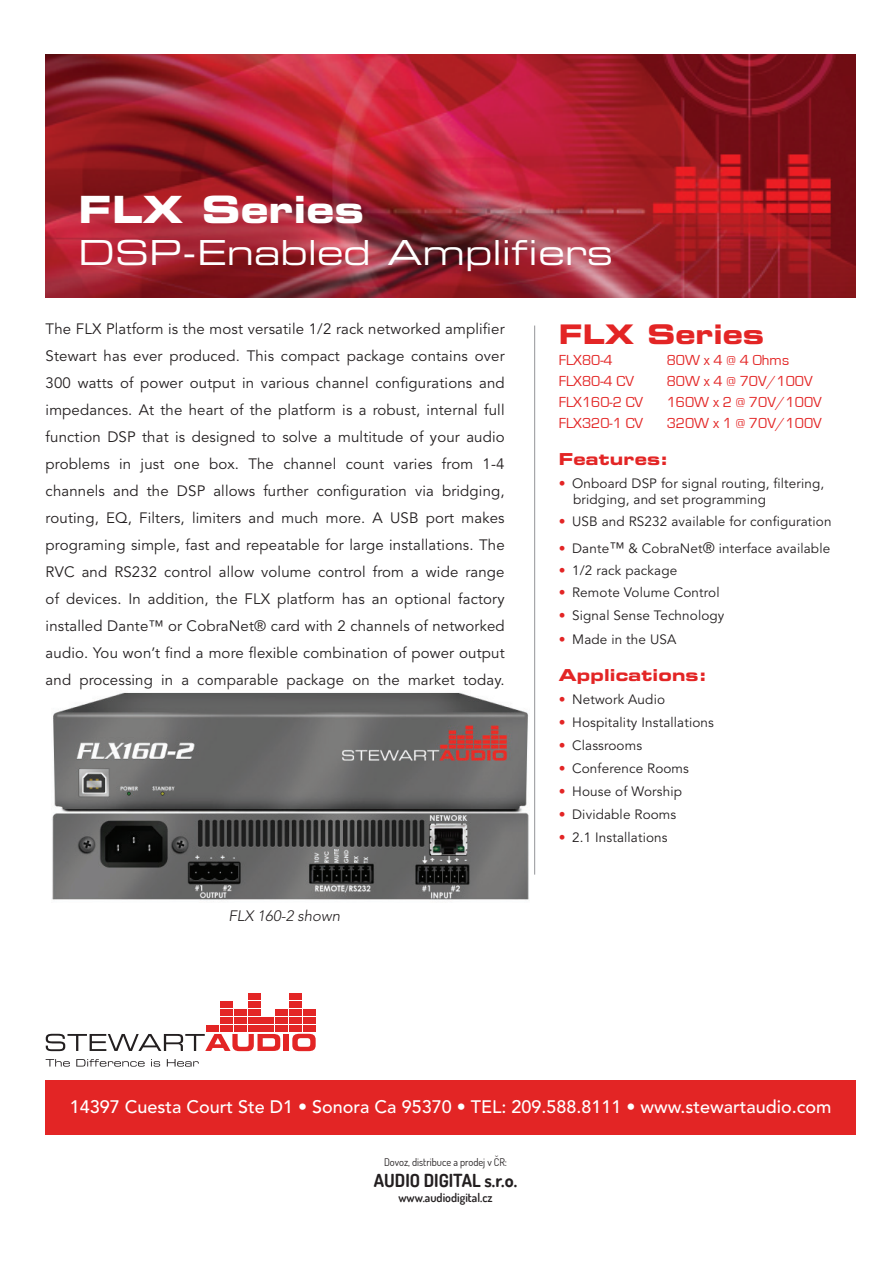
<style>
.page{position:relative;width:893px;height:1263px;background:#fff}
.page>*{position:absolute;margin:0;border:0;box-sizing:border-box;transform-origin:0 0}
.t1{font:37.5px "Eurostile LT Std Bold Ex 2";color:#fff}
.t2{font:34.5px "Eurostile LT Std Ex 2";color:#fff}
.t3{font:27px "Eurostile LT Std Bold Ex 2";color:#e32525}
.t4{font:500 18px "Avenir LT Std";color:#fff}
.t5{font:700 18px "Dosis";color:#231f20}
.t6{font:16.5px "Eurostile LT Std Bold Ex 2";letter-spacing:.01em;color:#e32525}
.t7{font:15px/27px "Avenir LT Std";letter-spacing:.01em;color:#231f20;text-align:justify}
.t8{font:15px "Eurostile";color:#e32525}
.t9{font:italic 300 15px "Avenir LT Std";color:#231f20}
.t10{font:13.5px/16.2px "Avenir LT Std";letter-spacing:.01em;color:#231f20}
.t11{font:600 12px "Dosis";color:#231f20}
.t12{font:10.5px "Dosis";color:#231f20}
.s1{color:#e32525}
.s2{font-size:15px}
</style>
<div class="page">
<img style="left:46px;top:54px;width:810px;height:243px">
<div style="left:46px;top:1080px;width:810px;height:54px;background:#e32525"></div>
<hr style="left:534px;top:326px;width:1px;height:549px;background:#939598">
<svg style="left:46px;top:1034px;width:234px;height:17px"></svg>
<div style="left:284px;top:1034px;width:5px;height:17px;background:#e32525"></div>
<svg style="left:292px;top:1034px;width:24px;height:17px"></svg>
<svg style="left:46px;top:1059px;width:24px;height:8px"></svg>
<svg style="left:76px;top:1059px;width:69px;height:8px"></svg>
<svg style="left:151px;top:1059px;width:9px;height:7px"></svg>
<svg style="left:167px;top:1059px;width:32px;height:8px"></svg>
<div style="left:206px;top:1025px;width:12px;height:6px;background:#e32525"></div>
<div style="left:220px;top:1025px;width:13px;height:6px;background:#e32525"></div>
<div style="left:234px;top:1025px;width:12px;height:6px;background:#e32525"></div>
<div style="left:248px;top:1025px;width:12px;height:6px;background:#e32525"></div>
<div style="left:262px;top:1025px;width:12px;height:6px;background:#e32525"></div>
<div style="left:276px;top:1025px;width:12px;height:6px;background:#e32525"></div>
<div style="left:290px;top:1025px;width:12px;height:6px;background:#e32525"></div>
<div style="left:303px;top:1025px;width:13px;height:6px;background:#e32525"></div>
<div style="left:220px;top:1017px;width:13px;height:6px;background:#e32525"></div>
<div style="left:234px;top:1017px;width:12px;height:6px;background:#e32525"></div>
<div style="left:248px;top:1017px;width:12px;height:6px;background:#e32525"></div>
<div style="left:262px;top:1017px;width:12px;height:6px;background:#e32525"></div>
<div style="left:276px;top:1017px;width:12px;height:6px;background:#e32525"></div>
<div style="left:290px;top:1017px;width:12px;height:6px;background:#e32525"></div>
<div style="left:303px;top:1017px;width:13px;height:6px;background:#e32525"></div>
<div style="left:220px;top:1009px;width:13px;height:6px;background:#e32525"></div>
<div style="left:234px;top:1009px;width:12px;height:6px;background:#e32525"></div>
<div style="left:248px;top:1009px;width:12px;height:6px;background:#e32525"></div>
<div style="left:276px;top:1009px;width:12px;height:6px;background:#e32525"></div>
<div style="left:290px;top:1009px;width:12px;height:6px;background:#e32525"></div>
<div style="left:303px;top:1009px;width:13px;height:6px;background:#e32525"></div>
<div style="left:220px;top:1001px;width:13px;height:6px;background:#e32525"></div>
<div style="left:248px;top:1001px;width:12px;height:6px;background:#e32525"></div>
<div style="left:290px;top:1001px;width:12px;height:6px;background:#e32525"></div>
<div style="left:248px;top:993px;width:12px;height:6px;background:#e32525"></div>
<div style="left:290px;top:993px;width:12px;height:6px;background:#e32525"></div>
<img style="left:52px;top:692px;width:477px;height:208px">
<h1 class="t1" style="left:79px;top:183px;width:287px">FLX Series</h1>
<h2 class="t2" style="left:79px;top:229px;width:536px">DSP-Enabled Amplifiers</h2>
<p class="t7" style="left:46px;top:316px;width:461px">The FLX Platform is the most versatile 1/2 rack networked amplifier Stewart has ever produced. This compact package contains over 300 watts of power output in various channel configurations and impedances. At the heart of the platform is a robust, internal full function DSP that is designed to solve a multitude of your audio problems in just one box. The channel count varies from 1-4 channels and the DSP allows further configuration via bridging, routing, EQ, Filters, limiters and much more. A USB port makes programing simple, fast and repeatable for large installations. The RVC and RS232 control allow volume control from a wide range of devices. In addition, the FLX platform has an optional factory installed Dante™ or CobraNet® card with 2 channels of networked audio. You won’t find a more flexible combination of power output and processing in a comparable package on the market today.</p>
<h3 class="t3" style="left:559px;top:316px;width:207px">FLX Series</h3>
<p class="t8" style="left:559px;top:352px;width:56px">FLX80-4</p>
<p class="t8" style="left:667px;top:352px;width:124px">80W x 4 @ 4 Ohms</p>
<p class="t8" style="left:559px;top:373px;width:77px">FLX80-4 CV</p>
<p class="t8" style="left:667px;top:373px;width:147px">80W x 4 @ 70V/100V</p>
<p class="t8" style="left:559px;top:394px;width:86px">FLX160-2 CV</p>
<p class="t8" style="left:667px;top:394px;width:157px">160W x 2 @ 70V/100V</p>
<p class="t8" style="left:559px;top:415px;width:86px">FLX320-1 CV</p>
<p class="t8" style="left:667px;top:415px;width:157px">320W x 1 @ 70V/100V</p>
<p class="t6" style="left:559px;top:448px;width:111px">Features:</p>
<p class="t10" style="left:573px;top:475px;width:253px;text-indent:-15px"><span class="s1">•</span> Onboard DSP for signal routing, filtering, bridging, and set programming</p>
<p class="t10" style="left:559px;top:514px;width:274px"><span class="s1">•</span> USB and RS232 available for configuration</p>
<p class="t10" style="left:559px;top:541px;width:273px"><span class="s1">•</span> Dante<span class="s2">™</span> &amp; CobraNet<span class="s2">®</span> interface available</p>
<p class="t10" style="left:559px;top:563px;width:120px"><span class="s1">•</span> 1/2 rack package</p>
<p class="t10" style="left:559px;top:585px;width:162px"><span class="s1">•</span> Remote Volume Control</p>
<p class="t10" style="left:559px;top:607px;width:167px"><span class="s1">•</span> Signal Sense Technology</p>
<p class="t10" style="left:559px;top:631px;width:119px"><span class="s1">•</span> Made in the USA</p>
<p class="t6" style="left:559px;top:664px;width:150px">Applications:</p>
<p class="t10" style="left:559px;top:692px;width:108px"><span class="s1">•</span> Network Audio</p>
<p class="t10" style="left:559px;top:715px;width:157px"><span class="s1">•</span> Hospitality Installations</p>
<p class="t10" style="left:559px;top:738px;width:85px"><span class="s1">•</span> Classrooms</p>
<p class="t10" style="left:559px;top:761px;width:132px"><span class="s1">•</span> Conference Rooms</p>
<p class="t10" style="left:559px;top:784px;width:125px"><span class="s1">•</span> House of Worship</p>
<p class="t10" style="left:559px;top:807px;width:119px"><span class="s1">•</span> Dividable Rooms</p>
<p class="t10" style="left:559px;top:830px;width:110px"><span class="s1">•</span> 2.1 Installations</p>
<p class="t9" style="left:229px;top:907px;width:113px">FLX 160-2 shown</p>
<p class="t4" style="left:70px;top:1096px;width:763px">14397 Cuesta Court Ste D1 • Sonora Ca 95370 • TEL: 209.588.8111 • www.stewartaudio.com</p>
<p class="t12" style="left:384px;top:1155px;width:124px">Dovoz, distribuce a prodej v ČR:</p>
<p class="t5" style="left:374px;top:1169px;width:145px">AUDIO DIGITAL s.r.o.</p>
<p class="t11" style="left:398px;top:1189px;width:96px">www.audiodigital.cz</p>
</div>
